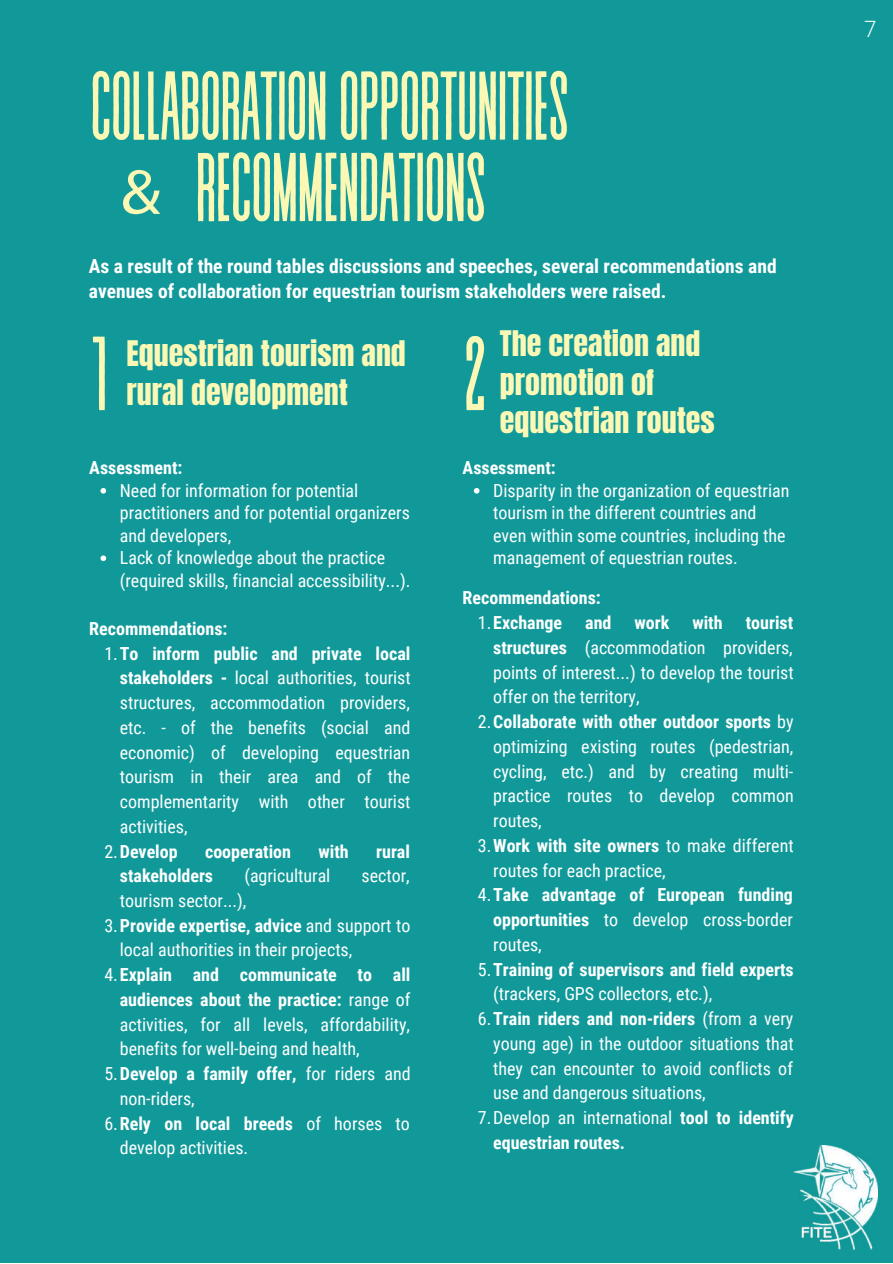
<style>
.page{position:relative;width:893px;height:1264px;background:#fff}
.page>*{position:absolute;margin:0;border:0;box-sizing:border-box;transform-origin:0 0}
.t1{font:104.85px "Revive 80 Tall";color:#fbf7b5}
.t2{font:97.35px/81.4px "Revive 80 Tall";letter-spacing:-.03em;color:#fbf7b5;text-align:center}
.t3{font:60px "Public Sans";color:#fbf7b5}
.t4{font:30px/38.2px "Anton";color:#fbf7b5}
.t5{font:300 22.5px "Open Sans";color:#fff}
.t6{font:700 19.5px/24.8px "Roboto Condensed";color:#fff}
.t7{font:18px/22.5px "Roboto Condensed";color:#fff}
.t8{font:700 18px "Roboto Condensed";color:#fff}
.s1{font-weight:400}
.s2{font-weight:700}
</style>
<div class="page">
<div style="left:0;top:0;width:892px;height:1262px;background:#11999a"></div>
<svg style="left:100px;top:488px;width:6px;height:5px"></svg>
<svg style="left:100px;top:555px;width:6px;height:6px"></svg>
<img style="left:793px;top:1145px;width:84px;height:104px">
<svg style="left:474px;top:488px;width:5px;height:5px"></svg>
<h2 class="t2" style="left:89px;top:74px;width:482px">COLLABORATIONOPPORTUNITIES<br>RECOMMENDATIONS</h2>
<p class="t6" style="left:89px;top:254px;width:689px">As a result of the round tables discussions and speeches, several recommendations and avenues of collaboration for equestrian tourism stakeholders were raised.</p>
<h3 class="t3" style="left:120px;top:157px;width:44px">&amp;</h3>
<h1 class="t1" style="left:89px;top:320px;width:21px">1</h1>
<h3 class="t4" style="left:126px;top:335px;width:281px">Equestrian tourism and rural development</h3>
<h3 class="t4" style="left:500px;top:325px;width:216px">The creation and promotion of equestrian routes</h3>
<h1 class="t1" style="left:462px;top:320px;width:27px">2</h1>
<p class="t8" style="left:89px;top:458px;width:95px">Assessment:</p>
<p class="t7" style="left:120px;top:479px;width:292px">Need for information for potential practitioners and for potential organizers and developers,<br>Lack of knowledge about the practice (required skills, financial accessibility...).</p>
<p class="t8" style="left:89px;top:618px;width:140px">Recommendations:</p>
<p class="t8" style="left:104px;top:643px;width:307px"><span class="s1">1.</span>To inform public and private local</p>
<p class="t7" style="left:120px;top:667px;width:292px"><span class="s2">stakeholders -</span> local authorities, tourist</p>
<p class="t7" style="left:120px;top:691px;width:291px">structures, accommodation providers,</p>
<p class="t7" style="left:120px;top:716px;width:292px">etc. - of the benefits (social and</p>
<p class="t7" style="left:120px;top:741px;width:292px">economic) of developing equestrian</p>
<p class="t7" style="left:120px;top:766px;width:292px">tourism in their area and of the</p>
<p class="t7" style="left:120px;top:790px;width:292px">complementarity with other tourist</p>
<p class="t7" style="left:120px;top:815px;width:69px">activities,</p>
<p class="t8" style="left:104px;top:840px;width:75px"><span class="s1">2.</span>Develop</p>
<p class="t8" style="left:205px;top:840px;width:87px">cooperation</p>
<p class="t8" style="left:318px;top:840px;width:32px">with</p>
<p class="t8" style="left:376px;top:840px;width:35px">rural</p>
<p class="t8" style="left:120px;top:865px;width:95px">stakeholders</p>
<p class="t7" style="left:244px;top:864px;width:87px">(agricultural</p>
<p class="t7" style="left:361px;top:864px;width:50px">sector,</p>
<p class="t7" style="left:120px;top:889px;width:128px">tourism sector...),</p>
<p class="t8" style="left:104px;top:915px;width:307px"><span class="s1">3.</span>Provide expertise, advice <span class="s1">and support to</span></p>
<p class="t7" style="left:120px;top:939px;width:234px">local authorities in their projects,</p>
<p class="t8" style="left:104px;top:964px;width:307px"><span class="s1">4.</span>Explain and communicate to all</p>
<p class="t8" style="left:120px;top:989px;width:292px">audiences about the practice: <span class="s1">range of</span></p>
<p class="t7" style="left:120px;top:1013px;width:292px">activities, for all levels, affordability,</p>
<p class="t7" style="left:120px;top:1038px;width:241px">benefits for well-being and health,</p>
<p class="t8" style="left:104px;top:1063px;width:308px"><span class="s1">5.</span>Develop a family offer, <span class="s1">for riders and</span></p>
<p class="t7" style="left:120px;top:1087px;width:76px">non-riders,</p>
<p class="t8" style="left:104px;top:1112px;width:307px"><span class="s1">6.</span>Rely on local breeds <span class="s1">of horses to</span></p>
<p class="t7" style="left:120px;top:1136px;width:130px">develop activities.</p>
<p class="t8" style="left:462px;top:458px;width:95px">Assessment:</p>
<p class="t7" style="left:493px;top:479px;width:298px">Disparity in the organization of equestrian tourism in the different countries and even within some countries, including the management of equestrian routes.</p>
<p class="t8" style="left:462px;top:588px;width:140px">Recommendations:</p>
<p class="t8" style="left:478px;top:612px;width:86px"><span class="s1">1.</span>Exchange</p>
<p class="t8" style="left:585px;top:612px;width:28px">and</p>
<p class="t8" style="left:634px;top:612px;width:36px">work</p>
<p class="t8" style="left:692px;top:612px;width:32px">with</p>
<p class="t8" style="left:745px;top:612px;width:49px">tourist</p>
<p class="t7" style="left:493px;top:636px;width:301px"><span class="s2">structures</span> (accommodation providers,</p>
<p class="t7" style="left:493px;top:661px;width:302px">points of interest...) to develop the tourist</p>
<p class="t7" style="left:493px;top:686px;width:148px">offer on the territory,</p>
<p class="t8" style="left:478px;top:711px;width:317px"><span class="s1">2.</span>Collaborate with other outdoor sports <span class="s1">by</span></p>
<p class="t7" style="left:493px;top:735px;width:301px">optimizing existing routes (pedestrian,</p>
<p class="t7" style="left:493px;top:760px;width:302px">cycling, etc.) and by creating multi-</p>
<p class="t7" style="left:493px;top:785px;width:302px">practice routes to develop common</p>
<p class="t7" style="left:493px;top:809px;width:50px">routes,</p>
<p class="t8" style="left:478px;top:835px;width:317px"><span class="s1">3.</span>Work with site owners <span class="s1">to make different</span></p>
<p class="t7" style="left:493px;top:859px;width:174px">routes for each practice,</p>
<p class="t8" style="left:478px;top:884px;width:316px"><span class="s1">4.</span>Take advantage of European funding</p>
<p class="t7" style="left:493px;top:908px;width:301px"><span class="s2">opportunities</span> to develop cross-border</p>
<p class="t7" style="left:493px;top:933px;width:50px">routes,</p>
<p class="t8" style="left:478px;top:958px;width:317px"><span class="s1">5.</span>Training of supervisors and field experts</p>
<p class="t7" style="left:493px;top:982px;width:220px">(trackers, GPS collectors, etc.),</p>
<p class="t8" style="left:478px;top:1008px;width:317px"><span class="s1">6.</span>Train riders and non-riders <span class="s1">(from a very</span></p>
<p class="t7" style="left:493px;top:1032px;width:302px">young age) in the outdoor situations that</p>
<p class="t7" style="left:493px;top:1057px;width:301px">they can encounter to avoid conflicts of</p>
<p class="t7" style="left:493px;top:1081px;width:214px">use and dangerous situations,</p>
<p class="t7" style="left:478px;top:1106px;width:317px">7.Develop an international <span class="s2">tool to identify</span></p>
<p class="t8" style="left:493px;top:1132px;width:133px">equestrian routes.</p>
<p class="t5" style="left:863px;top:13px;width:14px">7</p>
</div>
